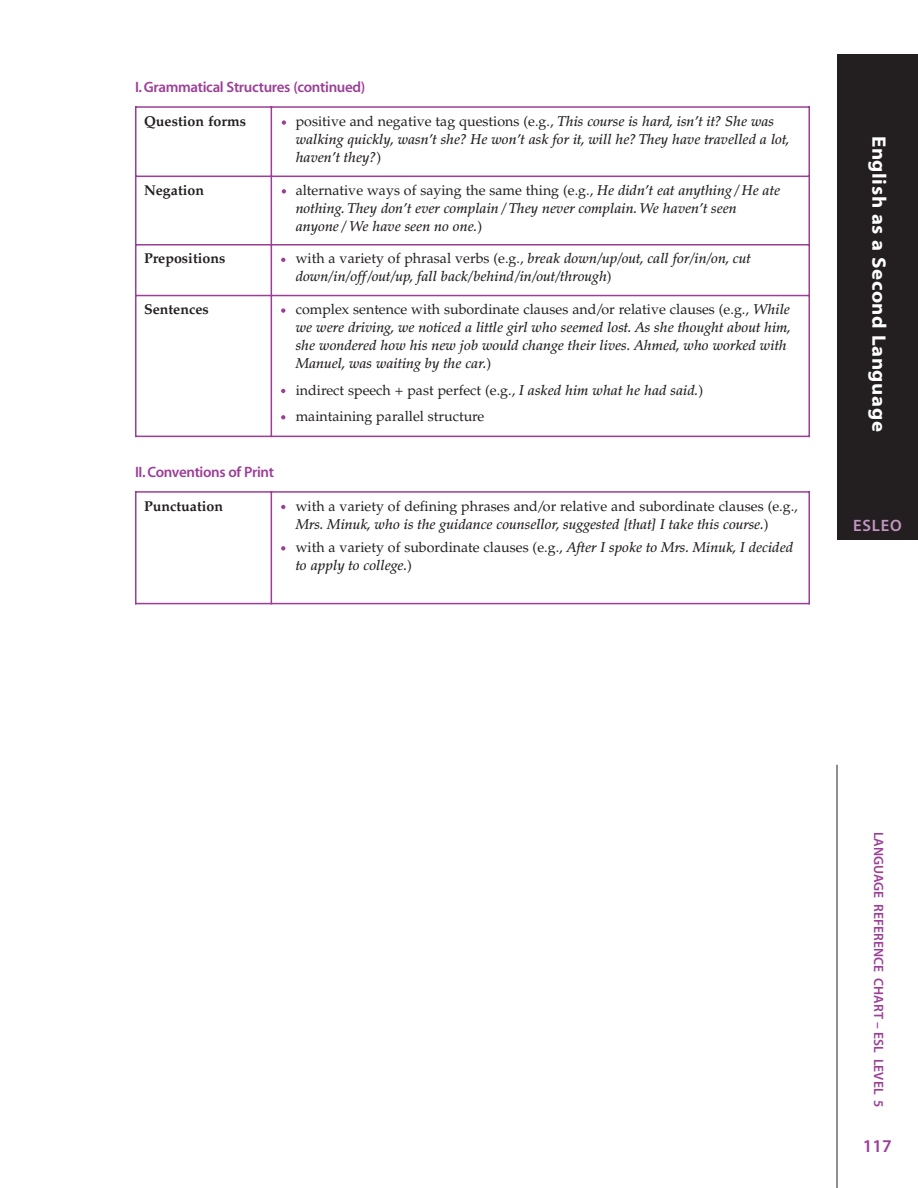
<style>
.page{position:relative;width:918px;height:1188px;background:#fff}
.page>*{position:absolute;margin:0;border:0;box-sizing:border-box;transform-origin:0 0}
.t1{font:19.5px "Myriad MM 700 700";letter-spacing:.03em;color:#fff}
.t2{font:18px "Myriad MM 565 600";color:#9c3e97}
.t3{font:16.5px "Myriad MM 565 600";letter-spacing:.055em;color:#c496c4}
.t4{font:15px "Myriad MM 565 600";letter-spacing:-.02em;color:#9c3e97}
.t5{font:italic 500 14.25px/18px "Palatino";color:#231f20}
.t6{font:14.25px/26.4px "Palatino";color:#231f20}
.t7{font:700 14.25px "Palatino";color:#231f20}
.t8{font:13.5px "Myriad MM 565 600";letter-spacing:.005em;color:#9c3e97}
.s1{font-weight:400;font-style:normal}
.s2{font-weight:400}
.s3{font-weight:500;font-style:italic}
</style>
<div class="page">
<hr style="left:837px;top:765px;width:1px;height:423px;background:#231f20">
<div style="left:837px;top:54px;width:81px;height:486px;background:#231f20"></div>
<svg style="left:282px;top:120px;width:4px;height:5px"></svg>
<svg style="left:282px;top:189px;width:4px;height:5px"></svg>
<svg style="left:281px;top:258px;width:4px;height:4px"></svg>
<svg style="left:281px;top:415px;width:4px;height:4px"></svg>
<svg style="left:281px;top:389px;width:4px;height:4px"></svg>
<svg style="left:281px;top:308px;width:4px;height:5px"></svg>
<hr style="left:135px;top:106px;width:1px;height:331px;background:#9c3e97">
<hr style="left:271px;top:106px;width:1px;height:331px;background:#9c3e97">
<hr style="left:808px;top:106px;width:2px;height:331px;background:#9c3e97">
<hr style="left:135px;top:106px;width:675px;height:2px;background:#9c3e97">
<hr style="left:135px;top:176px;width:675px;height:1px;background:#9c3e97">
<hr style="left:135px;top:244px;width:675px;height:2px;background:#9c3e97">
<hr style="left:135px;top:295px;width:675px;height:1px;background:#9c3e97">
<hr style="left:135px;top:436px;width:675px;height:1px;background:#9c3e97">
<svg style="left:281px;top:546px;width:4px;height:5px"></svg>
<svg style="left:281px;top:505px;width:4px;height:4px"></svg>
<hr style="left:135px;top:491px;width:1px;height:113px;background:#9c3e97">
<hr style="left:271px;top:491px;width:1px;height:113px;background:#9c3e97">
<hr style="left:808px;top:491px;width:2px;height:113px;background:#9c3e97">
<hr style="left:135px;top:491px;width:675px;height:2px;background:#9c3e97">
<hr style="left:135px;top:603px;width:675px;height:1px;background:#9c3e97">
<p class="t4" style="left:135px;top:79px;width:232px">I. Grammatical Structures (continued)</p>
<p class="t7" style="left:144px;top:112px;width:104px">Question forms</p>
<p class="t5" style="left:296px;top:113px;width:496px"><span class="s1">positive and negative tag questions (e.g.,</span> This course is hard, isn’t it? She was walking quickly, wasn’t she? He won’t ask for it, will he? They have travelled a lot, haven’t they?<span class="s1">)</span></p>
<p class="t7" style="left:144px;top:182px;width:62px">Negation</p>
<p class="t5" style="left:296px;top:181px;width:486px"><span class="s1">alternative ways of saying the same thing (e.g.,</span> He didn’t eat anything <span class="s2">/</span> He ate nothing. They don’t ever complain <span class="s2">/</span> They never complain. We haven’t seen anyone <span class="s2">/</span> We have seen no one.<span class="s1">)</span></p>
<p class="t7" style="left:144px;top:250px;width:83px">Prepositions</p>
<p class="t5" style="left:296px;top:250px;width:456px"><span class="s1">with a variety of phrasal verbs (e.g.,</span> break down<span class="s2">/</span>up<span class="s2">/</span>out, call for<span class="s2">/</span>in<span class="s2">/</span>on, cut down<span class="s2">/</span>in<span class="s2">/</span>off<span class="s2">/</span>out<span class="s2">/</span>up, fall back<span class="s2">/</span>behind<span class="s2">/</span>in<span class="s2">/</span>out<span class="s2">/</span>through<span class="s1">)</span></p>
<p class="t7" style="left:144px;top:301px;width:66px">Sentences</p>
<p class="t5" style="left:296px;top:301px;width:497px"><span class="s1">complex sentence with subordinate clauses and/or relative clauses (e.g.,</span> While we were driving, we noticed a little girl who seemed lost. As she thought about him, she wondered how his new job would change their lives. Ahmed, who worked with Manuel, was waiting by the car.<span class="s1">)</span></p>
<p class="t6" style="left:296px;top:377px;width:409px">indirect speech + past perfect (e.g., <span class="s3">I asked him what he had said.</span>) maintaining parallel structure</p>
<p class="t4" style="left:135px;top:464px;width:141px">II. Conventions of Print</p>
<p class="t7" style="left:144px;top:497px;width:81px">Punctuation</p>
<p class="t6" style="left:296px;top:497px;width:504px;line-height:18px">with a variety of defining phrases and/or relative and subordinate clauses (e.g.,<br><span class="s3">Mrs. Minuk, who is the guidance counsellor, suggested [that] I take this course.</span>)</p>
<p class="t5" style="left:296px;top:538px;width:499px"><span class="s1">with a variety of subordinate clauses (e.g.,</span> After I spoke to Mrs. Minuk, I decided to apply to college.<span class="s1">)</span></p>
<h1 class="t1" style="left:889px;top:136px;width:297px;rotate:90deg">English as a Second Language</h1>
<p class="t3" style="left:853px;top:517px;width:50px">ESLEO</p>
<p class="t8" style="left:885px;top:832px;width:277px;rotate:90deg">LANGUAGE REFERENCE CHART – ESL LEVEL 5</p>
<p class="t2" style="left:863px;top:1137px;width:30px">117</p>
</div>
